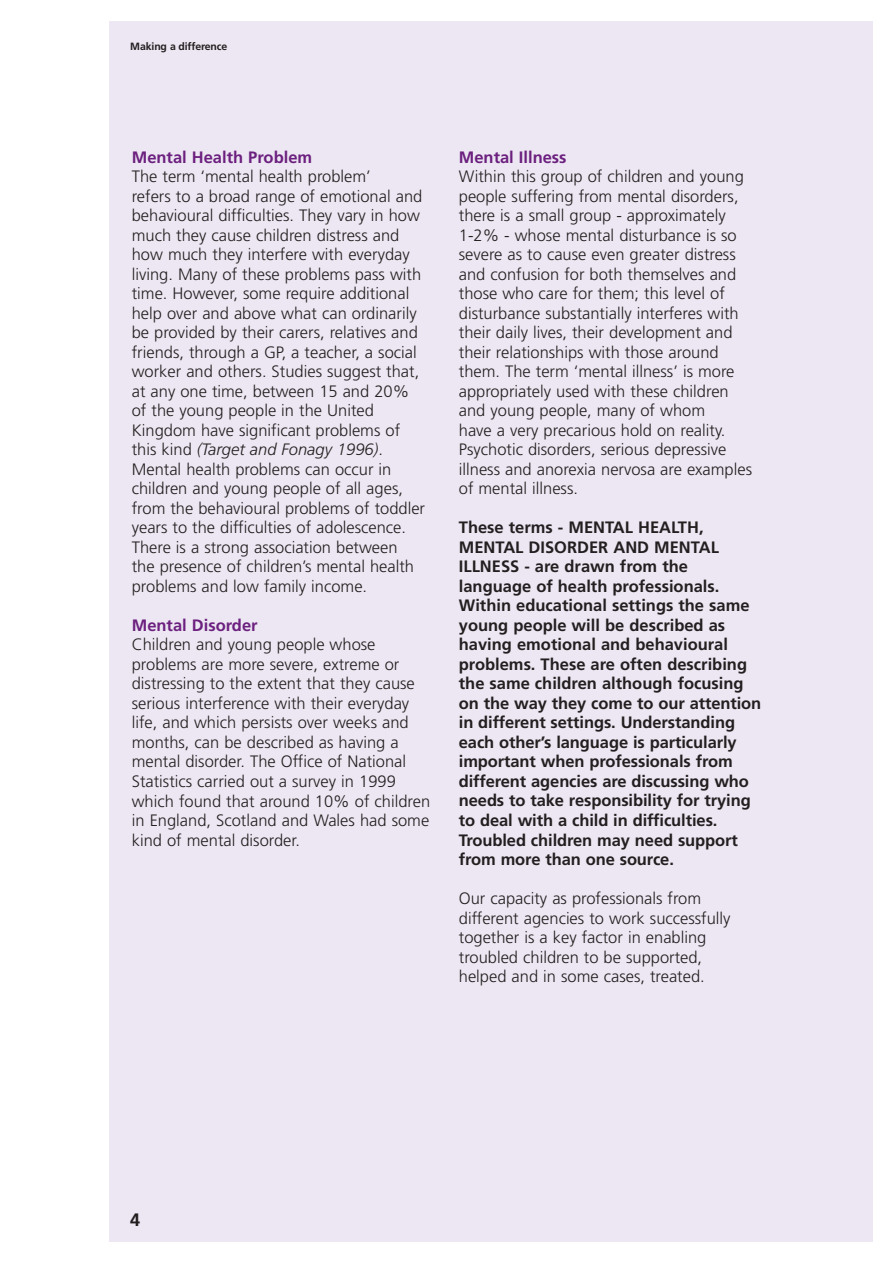
<style>
.page{position:relative;width:893px;height:1262px;background:#fff}
.page>*{position:absolute;margin:0;border:0;box-sizing:border-box;transform-origin:0 0}
.t1{font:700 18px "Frutiger";color:#231f20}
.t2{font:300 16.5px/19.5px "Frutiger";color:#231f20}
.t3{font:700 16.5px/19.5px "Frutiger";letter-spacing:-.005em;color:#231f20}
.t4{font:700 16.5px "Frutiger";color:#6c207f}
.t5{font:700 10.5px "Frutiger";letter-spacing:-.01em;color:#231f20}
.s1{font-style:italic}
</style>
<div class="page">
<div style="left:109px;top:21px;width:763px;height:1221px;background:#ece7f2"></div>
<p class="t5" style="left:130px;top:43px;width:98px">Making a difference</p>
<p class="t4" style="left:132px;top:150px;width:182px">Mental Health Problem</p>
<p class="t2" style="left:132px;top:168px;width:295px">The term ‘mental health problem’<br>refers to a broad range of emotional and behavioural difficulties. They vary in how much they cause children distress and how much they interfere with everyday living. Many of these problems pass with time. However, some require additional help over and above what can ordinarily be provided by their carers, relatives and friends, through a GP, a teacher, a social worker and others. Studies suggest that, at any one time, between 15 and 20% of the young people in the United Kingdom have significant problems of this kind <span class="s1">(Target and Fonagy 1996)</span>.<br>Mental health problems can occur in children and young people of all ages, from the behavioural problems of toddler years to the difficulties of adolescence.<br>There is a strong association between<br>the presence of children’s mental health problems and low family income.</p>
<p class="t4" style="left:132px;top:618px;width:127px">Mental Disorder</p>
<p class="t2" style="left:132px;top:636px;width:300px">Children and young people whose problems are more severe, extreme or distressing to the extent that they cause serious interference with their everyday life, and which persists over weeks and months, can be described as having a mental disorder. The Office of National Statistics carried out a survey in 1999 which found that around 10% of children in England, Scotland and Wales had some kind of mental disorder.</p>
<p class="t4" style="left:459px;top:150px;width:109px">Mental Illness</p>
<p class="t2" style="left:459px;top:168px;width:295px">Within this group of children and young people suffering from mental disorders, there is a small group - approximately 1-2% - whose mental disturbance is so severe as to cause even greater distress and confusion for both themselves and those who care for them; this level of disturbance substantially interferes with their daily lives, their development and their relationships with those around them. The term ‘mental illness’ is more appropriately used with these children and young people, many of whom<br>have a very precarious hold on reality.<br>Psychotic disorders, serious depressive illness and anorexia nervosa are examples of mental illness.</p>
<p class="t3" style="left:459px;top:519px;width:304px">These terms - MENTAL HEALTH, MENTAL DISORDER AND MENTAL ILLNESS - are drawn from the language of health professionals.<br>Within educational settings the same young people will be described as having emotional and behavioural problems. These are often describing the same children although focusing on the way they come to our attention in different settings. Understanding each other’s language is particularly important when professionals from different agencies are discussing who needs to take responsibility for trying to deal with a child in difficulties.<br>Troubled children may need support from more than one source.</p>
<p class="t2" style="left:459px;top:889px;width:273px">Our capacity as professionals from different agencies to work successfully together is a key factor in enabling troubled children to be supported, helped and in some cases, treated.</p>
<p class="t1" style="left:130px;top:1212px;width:12px">4</p>
</div>
